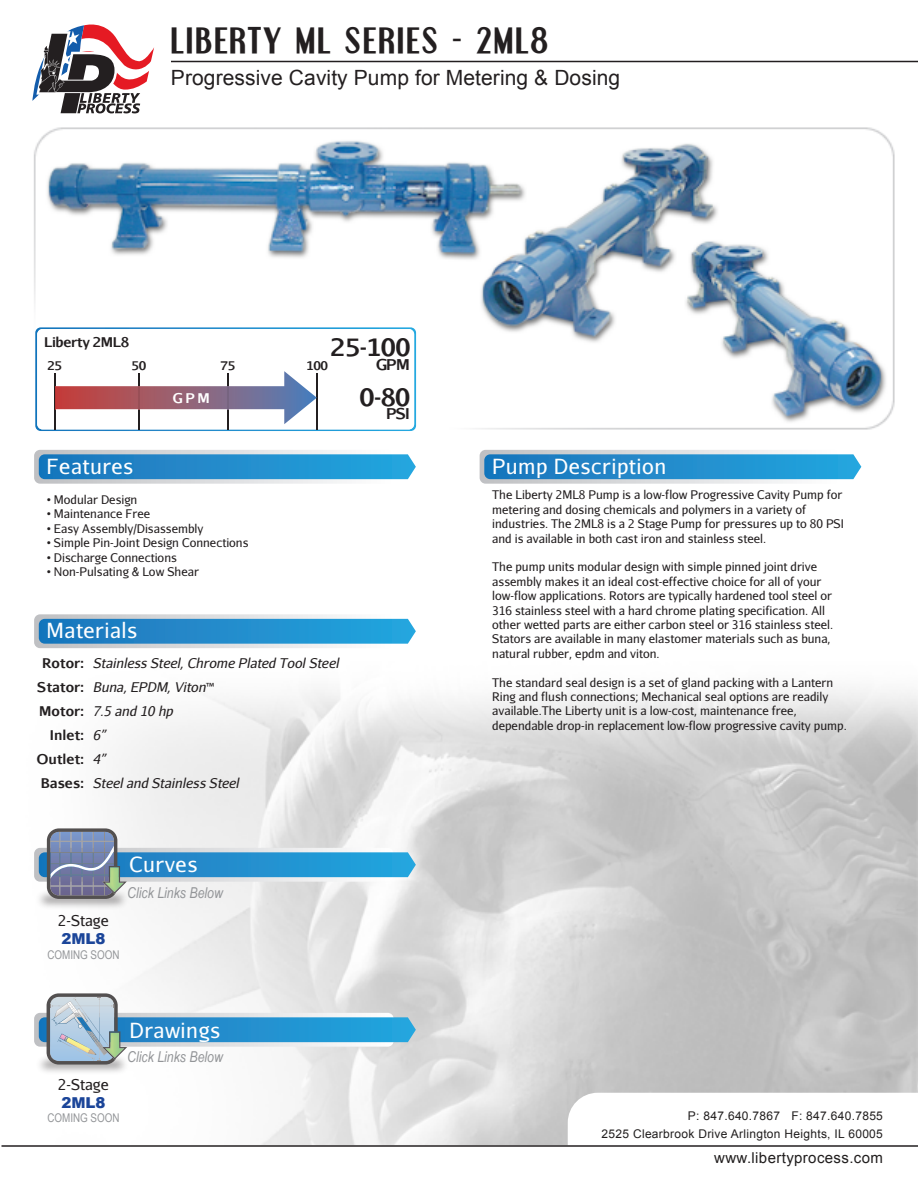
<style>
.page{position:relative;width:918px;height:1188px;background:#fff}
.page>*{position:absolute;margin:0;border:0;box-sizing:border-box;transform-origin:0 0}
.t1{font:700 31.5px "Engebrechtre";letter-spacing:.075em;color:#231f20}
.t2{font:700 24px/49.8px "Aurulent Sans";letter-spacing:-.025em;color:#231f20;text-align:right}
.t3{font:21px "Aurulent Sans";letter-spacing:.025em;color:#fff}
.t4{font:21px "Arial";letter-spacing:.005em;color:#231f20}
.t5{font:italic 15px "Arial Narrow";color:#939598}
.t6{font:15px "Arial";letter-spacing:.025em;color:#211e1e}
.t7{font:15px "Aurulent Sans";color:#231f20}
.t8{font:900 15px "Arial";color:#1b4599}
.t9{font:700 15px "Aurulent Sans";letter-spacing:-.05em;color:#231f20}
.t10{font:italic 13.5px "Aurulent Sans";color:#231f20}
.t11{font:700 13.5px/24px "Aurulent Sans";color:#231f20;text-align:right}
.t12{font:700 13.5px "Aurulent Sans";letter-spacing:-.025em;color:#231f20}
.t13{font:700 13.5px "Aurulent Sans";color:#fff}
.t14{font:12px/14.4px "Aurulent Sans";color:#231f20}
.t15{font:12px "Arial";letter-spacing:.025em;color:#211e1e}
.t16{font:12px "Arial Narrow";color:#939598}
.t17{font:700 12px "Aurulent Sans";letter-spacing:-.025em;color:#231f20}
.s1{font-family:"Arial"}
.s2{font-family:"Myriad Pro";font-style:normal}
.s3{font-weight:400;font-style:italic}
.s4{font-weight:700;font-style:normal}
</style>
<div class="page">
<img style="left:34px;top:127px;width:861px;height:303px">
<hr style="left:171px;top:61px;width:747px;height:1px;background:#231f20">
<hr style="left:2px;top:1145px;width:916px;height:2px;background:#231f20">
<svg style="left:480px;top:450px;width:381px;height:34px;background:#57a4d2"></svg>
<svg style="left:34px;top:828px;width:382px;height:71px"></svg>
<svg style="left:34px;top:993px;width:382px;height:72px"></svg>
<svg style="left:34px;top:450px;width:382px;height:34px;background:#57a5d2"></svg>
<svg style="left:34px;top:614px;width:382px;height:34px;background:#57a5d2"></svg>
<svg style="left:32px;top:24px;width:122px;height:89px"></svg>
<svg style="left:35px;top:327px;width:381px;height:104px"></svg>
<h1 class="t1" style="left:171px;top:21px;width:379px">LIBERTY ML SERIES - 2ML8</h1>
<h3 class="t4" style="left:171px;top:63px;width:451px">Progressive Cavity Pump for Metering &amp; Dosing</h3>
<p class="t12" style="left:44px;top:332px;width:87px">Liberty 2ML8</p>
<h2 class="t2" style="left:331px;top:320px;width:81px">25-100<br>0-80</h2>
<p class="t9" style="left:376px;top:353px;width:35px">GPM</p>
<p class="t9" style="left:386px;top:403px;width:25px">PSI</p>
<p class="t17" style="left:47px;top:357px;width:16px">25</p>
<p class="t17" style="left:132px;top:357px;width:16px">50</p>
<p class="t17" style="left:221px;top:357px;width:16px">75</p>
<p class="t17" style="left:306px;top:357px;width:24px">100</p>
<p class="t13" style="left:173px;top:388px;width:39px">GPM</p>
<h3 class="t3" style="left:47px;top:453px;width:88px">Features</h3>
<p class="t14" style="left:47px;top:492px;width:92px"><span class="s1">•</span> Modular Design</p>
<p class="t14" style="left:47px;top:506px;width:105px"><span class="s1">•</span> Maintenance Free</p>
<p class="t14" style="left:47px;top:521px;width:158px"><span class="s1">•</span> Easy Assembly/Disassembly</p>
<p class="t14" style="left:47px;top:535px;width:203px"><span class="s1">•</span> Simple Pin-Joint Design Connections</p>
<p class="t14" style="left:47px;top:550px;width:132px"><span class="s1">•</span> Discharge Connections</p>
<p class="t14" style="left:47px;top:564px;width:154px"><span class="s1">•</span> Non-Pulsating &amp; Low Shear</p>
<h3 class="t3" style="left:47px;top:617px;width:92px">Materials</h3>
<p class="t11" style="left:37px;top:650px;width:49px">Rotor:<br>Stator:<br>Motor:<br>Inlet:</p>
<p class="t10" style="left:93px;top:654px;width:247px">Stainless Steel, Chrome Plated Tool Steel</p>
<p class="t10" style="left:93px;top:678px;width:123px">Buna, EPDM, Viton<span class="s2">™</span></p>
<p class="t10" style="left:93px;top:702px;width:82px">7.5 and 10 hp</p>
<p class="t10" style="left:93px;top:726px;width:14px">6”</p>
<p class="t11" style="left:37px;top:746px;width:70px">Outlet: <span class="s3">4”</span></p>
<p class="t10" style="left:41px;top:774px;width:200px"><span class="s4">Bases:</span> Steel and Stainless Steel</p>
<h3 class="t3" style="left:129px;top:851px;width:70px">Curves</h3>
<p class="t7" style="left:58px;top:911px;width:52px">2-Stage</p>
<p class="t8" style="left:61px;top:928px;width:46px">2ML8</p>
<p class="t16" style="left:47px;top:946px;width:74px">COMING SOON</p>
<p class="t5" style="left:127px;top:882px;width:97px">Click Links Below</p>
<p class="t7" style="left:58px;top:1075px;width:52px">2-Stage</p>
<p class="t8" style="left:61px;top:1092px;width:46px">2ML8</p>
<p class="t16" style="left:47px;top:1109px;width:74px">COMING SOON</p>
<h3 class="t3" style="left:129px;top:1017px;width:92px">Drawings</h3>
<p class="t5" style="left:127px;top:1046px;width:97px">Click Links Below</p>
<h3 class="t3" style="left:492px;top:453px;width:176px">Pump Description</h3>
<p class="t14" style="left:492px;top:488px;width:353px">The Liberty 2ML8 Pump is a low-flow Progressive Cavity Pump for metering and dosing chemicals and polymers in a variety of industries. The 2ML8 is a 2 Stage Pump for pressures up to 80 PSI and is available in both cast iron and stainless steel.</p>
<p class="t14" style="left:492px;top:560px;width:342px">The pump units modular design with simple pinned joint drive assembly makes it an ideal cost-effective choice for all of your low-flow applications. Rotors are typically hardened tool steel or 316 stainless steel with a hard chrome plating specification. All other wetted parts are either carbon steel or 316 stainless steel.<br>Stators are available in many elastomer materials such as buna, natural rubber, epdm and viton.</p>
<p class="t14" style="left:492px;top:675px;width:356px">The standard seal design is a set of gland packing with a Lantern Ring and flush connections; Mechanical seal options are readily available.The Liberty unit is a low-cost, maintenance free, dependable drop-in replacement low-flow progressive cavity pump.</p>
<p class="t15" style="left:688px;top:1108px;width:197px">P: 847.640.7867 F: 847.640.7855</p>
<p class="t15" style="left:602px;top:1126px;width:283px">2525 Clearbrook Drive Arlington Heights, IL 60005</p>
<p class="t6" style="left:714px;top:1148px;width:170px">www.libertyprocess.com</p>
</div>
